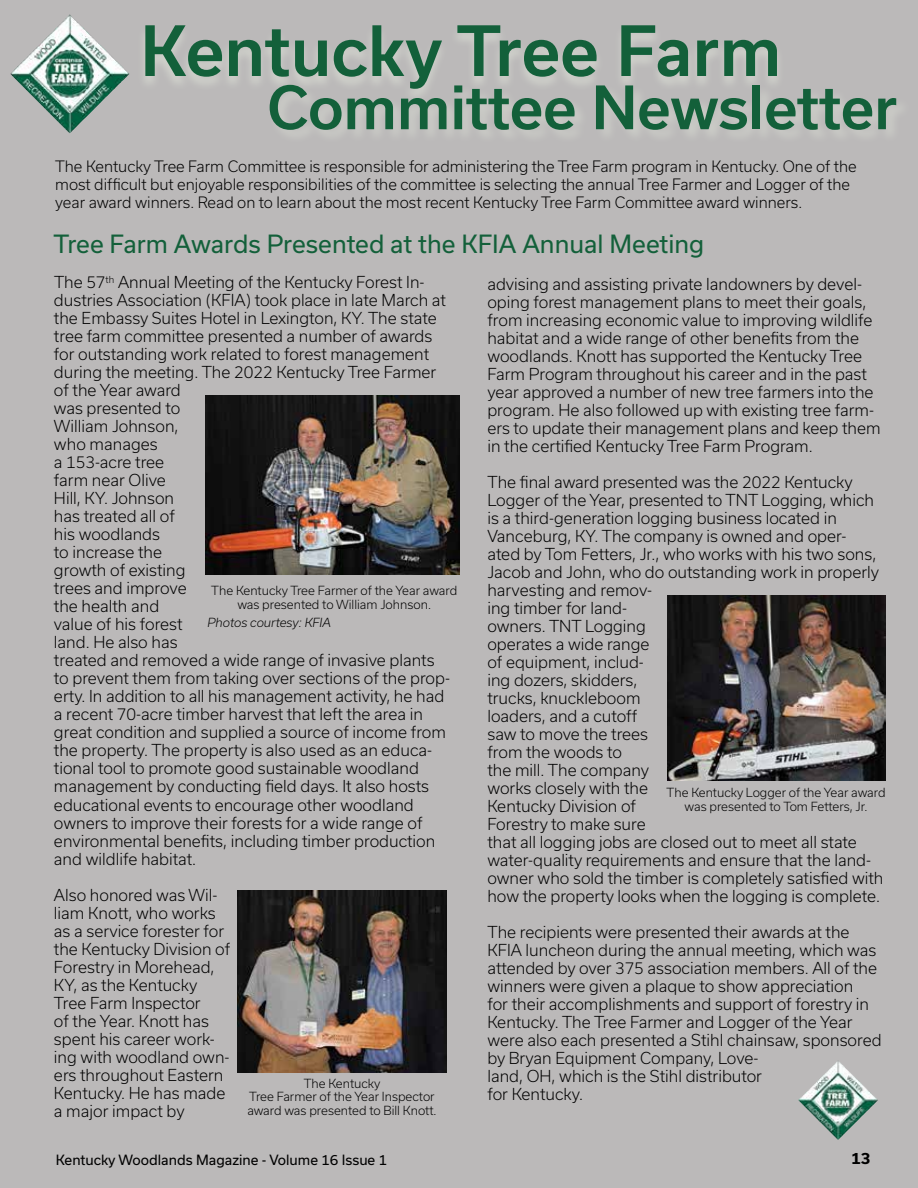
<style>
.page{position:relative;width:918px;height:1188px;background:#bbb9b9}
.page>*{position:absolute;margin:0;border:0;box-sizing:border-box;transform-origin:0 0}
.t1{font:500 66px "Usual";color:#13603a}
.t2{font:500 57px "Usual";color:#13603a}
.t3{font:24px "Usual";color:#13603a}
.t4{font:300 15.75px/18px "Usual";color:#000}
.t5{font:300 15px/18px "Usual";color:#000}
.t6{font:700 15px "Usual";color:#000}
.t7{font:13.5px "Usual";color:#000}
.t8{font:300 12px/13.5px "Usual";color:#000;text-align:center}
.t9{font:italic 300 12px "Usual";color:#000}
</style>
<div class="page">
<div style="left:137px;top:24px;width:648px;height:80px;background:linear-gradient(to right,#c1c0be,#c1c0be)"></div>
<div style="left:268px;top:84px;width:643px;height:61px;background:#bfbdbc"></div>
<img style="left:10px;top:14px;width:119px;height:119px">
<img style="left:798px;top:1062px;width:80px;height:78px">
<img style="left:237px;top:890px;width:209px;height:183px">
<img style="left:205px;top:395px;width:255px;height:180px">
<img style="left:667px;top:596px;width:218px;height:184px">
<h1 class="t1" style="left:141px;top:13px;width:642px">Kentucky Tree Farm</h1>
<h2 class="t2" style="left:267px;top:75px;width:632px">Committee Newsletter</h2>
<p class="t5" style="left:55px;top:158px;width:803px">The Kentucky Tree Farm Committee is responsible for administering the Tree Farm program in Kentucky. One of the most difficult but enjoyable responsibilities of the committee is selecting the annual Tree Farmer and Logger of the year award winners. Read on to learn about the most recent Kentucky Tree Farm Committee award winners.</p>
<h3 class="t3" style="left:54px;top:231px;width:652px">Tree Farm Awards Presented at the KFIA Annual Meeting</h3>
<p class="t4" style="left:54px;top:274px;width:398px">The 57<sup>th</sup> Annual Meeting of the Kentucky Forest In&shy;dustries Association (KFIA) took place in late March at the Embassy Suites Hotel in Lexington, KY. The state tree farm committee presented a number of awards for outstanding work related to forest management during the meeting. The 2022 Kentucky Tree Farmer of the Year award<br>was presented to<br>William Johnson,<br>who manages<br>a 153-acre tree<br>farm near Olive<br>Hill, KY. Johnson<br>has treated all of<br>his woodlands<br>to increase the<br>growth of existing<br>trees and improve<br>the health and<br>value of his forest<br>land. He also has<br>treated and removed a wide range of invasive plants to prevent them from taking over sections of the prop&shy;erty. In addition to all his management activity, he had a recent 70-acre timber harvest that left the area in great condition and supplied a source of income from the property. The property is also used as an educa&shy;tional tool to promote good sustainable woodland management by conducting field days. It also hosts educational events to encourage other woodland owners to improve their forests for a wide range of environmental benefits, including timber production and wildlife habitat.</p>
<p class="t4" style="left:54px;top:886px;width:178px">Also honored was Wil&shy;liam Knott, who works as a service forester for the Kentucky Division of<br>Forestry in Morehead,<br>KY, as the Kentucky<br>Tree Farm Inspector<br>of the Year. Knott has spent his career work&shy;ing with woodland own&shy;ers throughout Eastern<br>Kentucky. He has made a major impact by</p>
<p class="t8" style="left:211px;top:584px;width:247px">The Kentucky Tree Farmer of the Year award was presented to William Johnson.</p>
<p class="t9" style="left:207px;top:615px;width:125px">Photos courtesy: KFIA</p>
<p class="t8" style="left:247px;top:1077px;width:191px">The Kentucky<br>Tree Farmer of the Year Inspector award was presented to Bill Knott.</p>
<p class="t4" style="left:487px;top:275px;width:395px">advising and assisting private landowners by devel&shy;oping forest management plans to meet their goals, from increasing economic value to improving wildlife habitat and a wide range of other benefits from the woodlands. Knott has supported the Kentucky Tree Farm Program throughout his career and in the past year approved a number of new tree farmers into the program. He also followed up with existing tree farm&shy;ers to update their management plans and keep them in the certified Kentucky Tree Farm Program.</p>
<p class="t4" style="left:487px;top:473px;width:398px">The final award presented was the 2022 Kentucky Logger of the Year, presented to TNT Logging, which is a third-generation logging business located in Vanceburg, KY. The company is owned and oper-<br>ated by Tom Fetters, Jr., who works with his two sons, Jacob and John, who do outstanding work in properly harvesting and remov-<br>ing timber for land-<br>owners. TNT Logging<br>operates a wide range<br>of equipment, includ-<br>ing dozers, skidders,<br>trucks, knuckleboom<br>loaders, and a cutoff<br>saw to move the trees<br>from the woods to<br>the mill. The company<br>works closely with the<br>Kentucky Division of<br>Forestry to make sure<br>that all logging jobs are closed out to meet all state water-quality requirements and ensure that the land&shy;owner who sold the timber is completely satisfied with how the property looks when the logging is complete.</p>
<p class="t4" style="left:487px;top:923px;width:396px">The recipients were presented their awards at the KFIA luncheon during the annual meeting, which was attended by over 375 association members. All of the winners were given a plaque to show appreciation<br>for their accomplishments and support of forestry in Kentucky. The Tree Farmer and Logger of the Year were also each presented a Stihl chainsaw, sponsored by Bryan Equipment Company, Love-<br>land, OH, which is the Stihl distributor<br>for Kentucky.</p>
<p class="t8" style="left:667px;top:786px;width:220px">The Kentucky Logger of the Year award was presented to Tom Fetters, Jr.</p>
<p class="t7" style="left:54px;top:1149px;width:333px">Kentucky Woodlands Magazine - Volume 16 Issue 1</p>
<p class="t6" style="left:846px;top:1148px;width:21px">13</p>
<p class="t7" style="left:56px;top:1152px;width:333px">Kentucky Woodlands Magazine - Volume 16 Issue 1</p>
<p class="t6" style="left:851px;top:1150px;width:21px">13</p>
</div>
